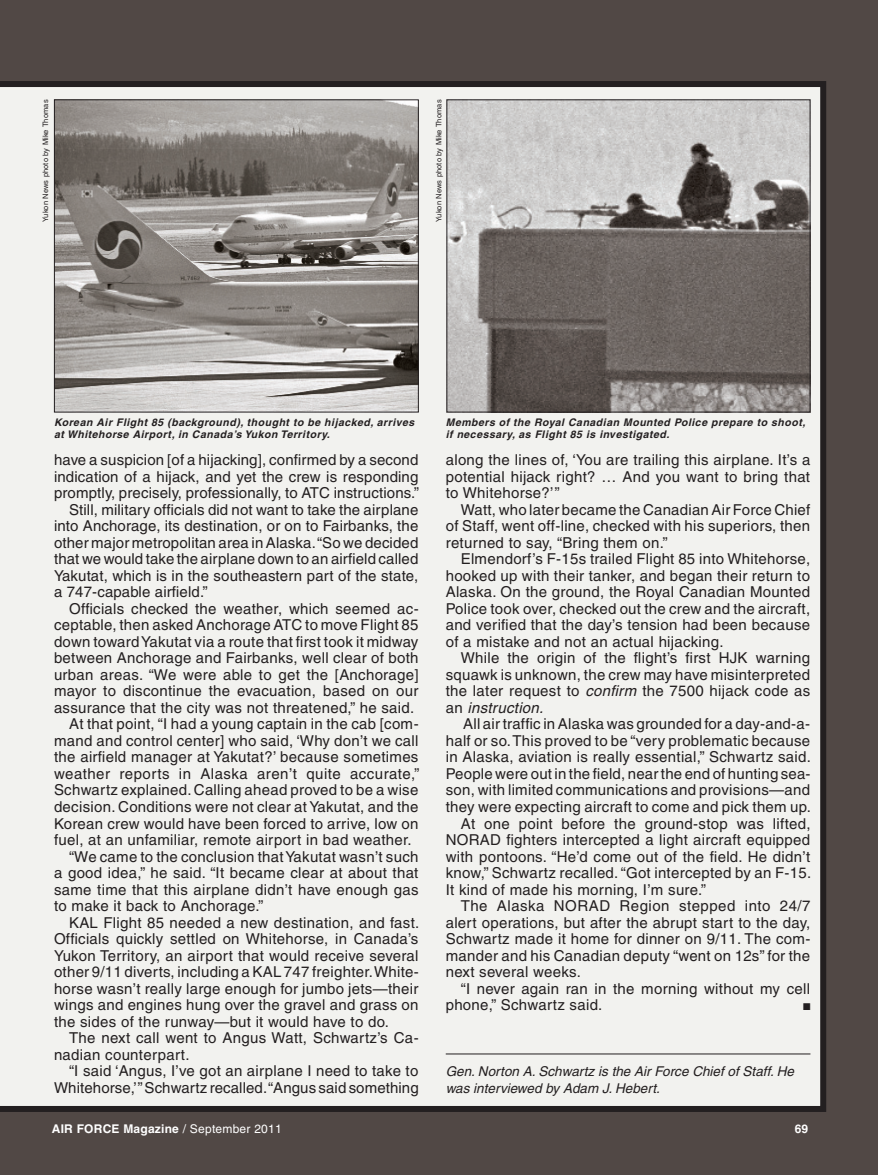
<style>
.page{position:relative;width:878px;height:1175px;background:#fff}
.page>*{position:absolute;margin:0;border:0;box-sizing:border-box;transform-origin:0 0}
.t1{font:15px/16.5px "Helvetica";letter-spacing:.02em;color:#231f20;text-align:justify}
.t2{font:italic 13.5px/16.5px "Helvetica";color:#231f20}
.t3{font:700 12px "Helvetica";letter-spacing:.02em;color:#fff}
.t4{font:italic 700 10.5px/12px "Helvetica";letter-spacing:.05em;color:#231f20}
.t5{font:9.75px "Zapf Dingbats";color:#231f20}
.t6{font:7.5px "Helvetica";letter-spacing:.02em;color:#231f20}
.s1{font-style:italic}
.s2{font-weight:400}
</style>
<div class="page">
<div style="left:0;top:0;width:878px;height:1174px;background:#514845"></div>
<div style="left:0;top:81px;width:826px;height:1030px;background:#f2f2ef"></div>
<img style="left:448px;top:101px;width:360px;height:309px">
<div style="left:446px;top:99px;width:364px;height:313px;border:1px solid #231f20"></div>
<img style="left:56px;top:101px;width:360px;height:309px">
<div style="left:54px;top:99px;width:364px;height:313px;border:1px solid #231f20"></div>
<hr style="left:446px;top:1053px;width:364px;height:1px;background:#231f20">
<p class="t6" style="left:41px;top:222px;width:124px;rotate:-90deg">Yukon News photo by Mike Thomas</p>
<p class="t6" style="left:434px;top:222px;width:124px;rotate:-90deg">Yukon News photo by Mike Thomas</p>
<p class="t4" style="left:54px;top:416px;width:362px">Korean Air Flight 85 (background), thought to be hijacked, arrives at Whitehorse Airport, in Canada’s Yukon Territory.</p>
<p class="t4" style="left:446px;top:416px;width:361px">Members of the Royal Canadian Mounted Police prepare to shoot, if necessary, as Flight 85 is investigated.</p>
<p class="t1" style="left:54px;top:452px;width:366px">have a suspicion [of a hijacking], confirmed by a second</p>
<p class="t1" style="left:54px;top:468px;width:366px">indication of a hijack, and yet the crew is responding</p>
<p class="t1" style="left:54px;top:485px;width:366px">promptly, precisely, professionally, to ATC instructions.”</p>
<p class="t1" style="left:69px;top:501px;width:351px">Still, military officials did not want to take the airplane</p>
<p class="t1" style="left:54px;top:518px;width:366px">into Anchorage, its destination, or on to Fairbanks, the</p>
<p class="t1" style="left:54px;top:534px;width:366px">other major metropolitan area in Alaska. “So we decided</p>
<p class="t1" style="left:54px;top:551px;width:366px">that we would take the airplane down to an airfield called</p>
<p class="t1" style="left:54px;top:567px;width:366px">Yakutat, which is in the southeastern part of the state,</p>
<p class="t1" style="left:54px;top:584px;width:155px">a 747-capable airfield.”</p>
<p class="t1" style="left:69px;top:600px;width:351px">Officials checked the weather, which seemed ac-</p>
<p class="t1" style="left:54px;top:617px;width:366px">ceptable, then asked Anchorage ATC to move Flight 85</p>
<p class="t1" style="left:54px;top:633px;width:366px">down toward Yakutat via a route that first took it midway</p>
<p class="t1" style="left:54px;top:650px;width:366px">between Anchorage and Fairbanks, well clear of both</p>
<p class="t1" style="left:54px;top:666px;width:366px">urban areas. “We were able to get the [Anchorage]</p>
<p class="t1" style="left:54px;top:683px;width:366px">mayor to discontinue the evacuation, based on our</p>
<p class="t1" style="left:54px;top:699px;width:362px">assurance that the city was not threatened,” he said.</p>
<p class="t1" style="left:69px;top:716px;width:351px">At that point, “I had a young captain in the cab [com-</p>
<p class="t1" style="left:54px;top:732px;width:366px">mand and control center] who said, ‘Why don’t we call</p>
<p class="t1" style="left:54px;top:749px;width:366px">the airfield manager at Yakutat?’ because sometimes</p>
<p class="t1" style="left:54px;top:765px;width:367px">weather reports in Alaska aren’t quite accurate,”</p>
<p class="t1" style="left:54px;top:782px;width:366px">Schwartz explained. Calling ahead proved to be a wise</p>
<p class="t1" style="left:54px;top:798px;width:366px">decision. Conditions were not clear at Yakutat, and the</p>
<p class="t1" style="left:54px;top:815px;width:366px">Korean crew would have been forced to arrive, low on</p>
<p class="t1" style="left:54px;top:831px;width:359px">fuel, at an unfamiliar, remote airport in bad weather.</p>
<p class="t1" style="left:69px;top:848px;width:351px">“We came to the conclusion that Yakutat wasn’t such</p>
<p class="t1" style="left:54px;top:864px;width:366px">a good idea,” he said. “It became clear at about that</p>
<p class="t1" style="left:54px;top:881px;width:366px">same time that this airplane didn’t have enough gas</p>
<p class="t1" style="left:54px;top:897px;width:211px">to make it back to Anchorage.”</p>
<p class="t1" style="left:69px;top:914px;width:352px">KAL Flight 85 needed a new destination, and fast.</p>
<p class="t1" style="left:54px;top:930px;width:366px">Officials quickly settled on Whitehorse, in Canada’s</p>
<p class="t1" style="left:54px;top:947px;width:366px">Yukon Territory, an airport that would receive several</p>
<p class="t1" style="left:54px;top:963px;width:366px">other 9/11 diverts, including a KAL 747 freighter. White-</p>
<p class="t1" style="left:54px;top:980px;width:366px">horse wasn’t really large enough for jumbo jets—their</p>
<p class="t1" style="left:54px;top:996px;width:366px">wings and engines hung over the gravel and grass on</p>
<p class="t1" style="left:54px;top:1013px;width:336px">the sides of the runway—but it would have to do.</p>
<p class="t1" style="left:69px;top:1029px;width:351px">The next call went to Angus Watt, Schwartz’s Ca-</p>
<p class="t1" style="left:54px;top:1046px;width:137px">nadian counterpart.</p>
<p class="t1" style="left:69px;top:1062px;width:351px">“I said ‘Angus, I’ve got an airplane I need to take to</p>
<p class="t1" style="left:54px;top:1079px;width:366px">Whitehorse,’” Schwartz recalled. “Angus said something</p>
<p class="t1" style="left:446px;top:452px;width:366px">along the lines of, ‘You are trailing this airplane. It’s a potential hijack right? … And you want to bring that to Whitehorse?’”</p>
<p class="t1" style="left:445px;top:501px;width:366px;text-indent:15px">Watt, who later became the Canadian Air Force Chief of Staff, went off-line, checked with his superiors, then returned to say, “Bring them on.”</p>
<p class="t1" style="left:445px;top:551px;width:366px;text-indent:15px">Elmendorf’s F-15s trailed Flight 85 into Whitehorse, hooked up with their tanker, and began their return to Alaska. On the ground, the Royal Canadian Mounted Police took over, checked out the crew and the aircraft, and verified that the day’s tension had been because of a mistake and not an actual hijacking.</p>
<p class="t1" style="left:445px;top:650px;width:366px;text-indent:15px">While the origin of the flight’s first HJK warning squawk is unknown, the crew may have misinterpreted the later request to <span class="s1">confirm</span> the 7500 hijack code as an <span class="s1">instruction.</span></p>
<p class="t1" style="left:463px;top:716px;width:348px">All air traffic in Alaska was grounded for a day-and-a-</p>
<p class="t1" style="left:446px;top:732px;width:366px">half or so. This proved to be “very problematic because</p>
<p class="t1" style="left:446px;top:749px;width:367px">in Alaska, aviation is really essential,” Schwartz said.</p>
<p class="t1" style="left:446px;top:765px;width:366px">People were out in the field, near the end of hunting sea-</p>
<p class="t1" style="left:446px;top:782px;width:366px">son, with limited communications and provisions—and</p>
<p class="t1" style="left:446px;top:798px;width:367px">they were expecting aircraft to come and pick them up.</p>
<p class="t1" style="left:461px;top:815px;width:351px">At one point before the ground-stop was lifted,</p>
<p class="t1" style="left:446px;top:831px;width:366px">NORAD fighters intercepted a light aircraft equipped</p>
<p class="t1" style="left:446px;top:848px;width:366px">with pontoons. “He’d come out of the field. He didn’t</p>
<p class="t1" style="left:446px;top:864px;width:367px">know,” Schwartz recalled.“Got intercepted by an F-15.</p>
<p class="t1" style="left:445px;top:881px;width:262px">It kind of made his morning, I’m sure.”</p>
<p class="t1" style="left:460px;top:897px;width:351px">The Alaska NORAD Region stepped into 24/7</p>
<p class="t1" style="left:445px;top:914px;width:366px">alert operations, but after the abrupt start to the day,</p>
<p class="t1" style="left:445px;top:930px;width:366px">Schwartz made it home for dinner on 9/11. The com-</p>
<p class="t1" style="left:445px;top:947px;width:366px">mander and his Canadian deputy “went on 12s” for the</p>
<p class="t1" style="left:445px;top:963px;width:137px">next several weeks.</p>
<p class="t1" style="left:460px;top:980px;width:351px">“I never again ran in the morning without my cell</p>
<p class="t1" style="left:445px;top:996px;width:158px">phone,” Schwartz said.</p>
<p class="t5" style="left:803px;top:1002px;width:9px">■</p>
<p class="t2" style="left:446px;top:1063px;width:350px">Gen. Norton A. Schwartz is the Air Force Chief of Staff. He was interviewed by Adam J. Hebert.</p>
<p class="t3" style="left:52px;top:1121px;width:231px">AIR FORCE Magazine <span class="s2">/ September 2011</span></p>
<p class="t3" style="left:794px;top:1121px;width:15px">69</p>
</div>
